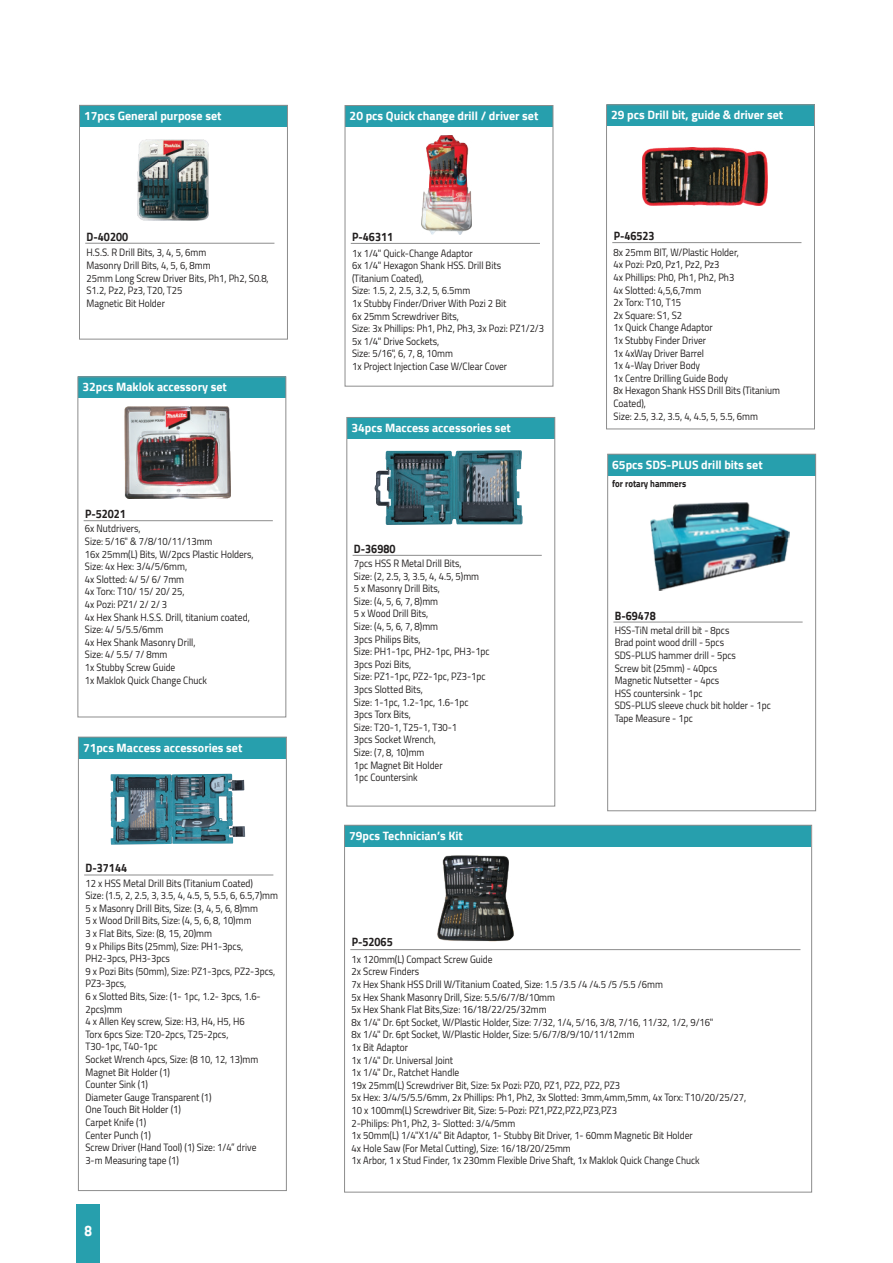
<style>
.page{position:relative;width:893px;height:1263px;background:#fff}
.page>*{position:absolute;margin:0;border:0;box-sizing:border-box;transform-origin:0 0}
.t1{font:700 15px "Cairo";color:#fff;scale:.9 1}
.t2{font:700 12px "Cairo";color:#fff}
.t3{font:700 12px "Cairo";color:#211e1e;scale:.9 1}
.t4{font:10.5px/12.6px "Cairo";color:#211e1e;scale:.9 1}
.t5{font:700 9.75px "Cairo";color:#211e1e;scale:.9 1}
</style>
<div class="page">
<hr style="left:351px;top:243px;width:189px;height:1px;background:#8d8d8d">
<div style="left:345px;top:105px;width:208px;height:22px;background:#279fad"></div>
<div style="left:345px;top:105px;width:208px;height:281px;border:1px solid #8d8d8d"></div>
<img style="left:421px;top:135px;width:51px;height:99px">
<hr style="left:612px;top:242px;width:189px;height:1px;background:#8d8d8d">
<div style="left:606px;top:104px;width:208px;height:22px;background:#279fad"></div>
<div style="left:606px;top:105px;width:209px;height:324px;border:1px solid #8d8d8d"></div>
<img style="left:643px;top:147px;width:125px;height:59px">
<hr style="left:85px;top:243px;width:189px;height:1px;background:#8d8d8d">
<div style="left:79px;top:105px;width:208px;height:22px;background:#279fad"></div>
<div style="left:79px;top:105px;width:209px;height:234px;border:1px solid #8d8d8d"></div>
<img style="left:137px;top:139px;width:72px;height:82px">
<hr style="left:613px;top:622px;width:190px;height:1px;background:#8d8d8d">
<div style="left:608px;top:454px;width:208px;height:22px;background:#279fad"></div>
<div style="left:607px;top:454px;width:209px;height:357px;border:1px solid #8d8d8d"></div>
<hr style="left:84px;top:520px;width:189px;height:1px;background:#8d8d8d">
<div style="left:78px;top:376px;width:208px;height:22px;background:#279fad"></div>
<div style="left:78px;top:377px;width:208px;height:340px;border:1px solid #8d8d8d"></div>
<img style="left:124px;top:406px;width:106px;height:93px">
<img style="left:650px;top:502px;width:140px;height:89px">
<hr style="left:353px;top:555px;width:189px;height:1px;background:#8d8d8d">
<div style="left:347px;top:417px;width:208px;height:22px;background:#279fad"></div>
<div style="left:347px;top:417px;width:208px;height:389px;border:1px solid #8d8d8d"></div>
<img style="left:375px;top:450px;width:148px;height:75px">
<hr style="left:84px;top:875px;width:189px;height:1px;background:#8d8d8d">
<div style="left:78px;top:737px;width:208px;height:22px;background:#279fad"></div>
<div style="left:78px;top:737px;width:209px;height:454px;border:1px solid #8d8d8d"></div>
<img style="left:111px;top:774px;width:134px;height:71px">
<hr style="left:350px;top:949px;width:450px;height:1px;background:#8d8d8d">
<div style="left:345px;top:825px;width:466px;height:22px;background:#279fad"></div>
<img style="left:437px;top:855px;width:77px;height:87px">
<div style="left:77px;top:1204px;width:23px;height:59px;background:#279fad"></div>
<p class="t2" style="left:84px;top:109px;width:139px">17pcs General purpose set</p>
<p class="t3" style="left:87px;top:230px;width:48px">D-40200</p>
<p class="t4" style="left:87px;top:246px;width:204px">H.S.S. R Drill Bits, 3, 4, 5, 6mm<br>Masonry Drill Bits, 4, 5, 6, 8mm<br>25mm Long Screw Driver Bits, Ph1, Ph2, S0.8,<br>S1.2, Pz2, Pz3, T20, T25<br>Magnetic Bit Holder</p>
<p class="t2" style="left:82px;top:380px;width:146px">32pcs Maklok accessory set</p>
<p class="t3" style="left:85px;top:507px;width:47px">P-52021</p>
<p class="t4" style="left:85px;top:522px;width:189px">6x Nutdrivers,<br>Size: 5/16" &amp; 7/8/10/11/13mm<br>16x 25mm(L) Bits, W/2pcs Plastic Holders,<br>Size: 4x Hex: 3/4/5/6mm,<br>4x Slotted: 4/ 5/ 6/ 7mm<br>4x Torx: T10/ 15/ 20/ 25,<br>4x Pozi: PZ1/ 2/ 2/ 3<br>4x Hex Shank H.S.S. Drill, titanium coated,<br>Size: 4/ 5/5.5/6mm<br>4x Hex Shank Masonry Drill,<br>Size: 4/ 5.5/ 7/ 8mm<br>1x Stubby Screw Guide<br>1x Maklok Quick Change Chuck</p>
<p class="t2" style="left:83px;top:740px;width:161px">71pcs Maccess accessories set</p>
<p class="t3" style="left:86px;top:861px;width:48px">D-37144</p>
<p class="t4" style="left:85px;top:876px;width:216px">12 x HSS Metal Drill Bits (Titanium Coated)<br>Size: (1.5, 2, 2.5, 3, 3.5, 4, 4.5, 5, 5.5, 6, 6.5,7)mm<br>5 x Masonry Drill Bits, Size: (3, 4, 5, 6, 8)mm<br>5 x Wood Drill Bits, Size: (4, 5, 6, 8, 10)mm<br>3 x Flat Bits, Size: (8, 15, 20)mm<br>9 x Philips Bits (25mm), Size: PH1-3pcs,<br>PH2-3pcs, PH3-3pcs<br>9 x Pozi Bits (50mm), Size: PZ1-3pcs, PZ2-3pcs,<br>PZ3-3pcs,<br>6 x Slotted Bits, Size: (1- 1pc, 1.2- 3pcs, 1.6-<br>2pcs)mm<br>4 x Allen Key screw, Size: H3, H4, H5, H6<br>Torx 6pcs Size: T20-2pcs, T25-2pcs,<br>T30-1pc, T40-1pc<br>Socket Wrench 4pcs, Size: (8 10, 12, 13)mm<br>Magnet Bit Holder (1)<br>Counter Sink (1)<br>Diameter Gauge Transparent (1)<br>One Touch Bit Holder (1)<br>Carpet Knife (1)<br>Center Punch (1)<br>Screw Driver (Hand Tool) (1) Size: 1/4” drive<br>3-m Measuring tape (1)</p>
<h1 class="t1" style="left:85px;top:1221px;width:10px">8</h1>
<p class="t2" style="left:350px;top:109px;width:190px">20 pcs Quick change drill / driver set</p>
<p class="t3" style="left:352px;top:230px;width:47px">P-46311</p>
<p class="t4" style="left:352px;top:246px;width:215px">1x 1/4" Quick-Change Adaptor<br>6x 1/4" Hexagon Shank HSS. Drill Bits<br>(Titanium Coated),<br>Size: 1.5, 2, 2.5, 3.2, 5, 6.5mm<br>1x Stubby Finder/Driver With Pozi 2 Bit<br>6x 25mm Screwdriver Bits,<br>Size: 3x Phillips: Ph1, Ph2, Ph3, 3x Pozi: PZ1/2/3<br>5x 1/4" Drive Sockets,<br>Size: 5/16", 6, 7, 8, 10mm<br>1x Project Injection Case W/Clear Cover</p>
<p class="t2" style="left:351px;top:421px;width:161px">34pcs Maccess accessories set</p>
<p class="t3" style="left:354px;top:542px;width:48px">D-36980</p>
<p class="t4" style="left:354px;top:557px;width:152px">7pcs HSS R Metal Drill Bits,<br>Size: (2, 2.5, 3, 3.5, 4, 4.5, 5)mm<br>5 x Masonry Drill Bits,<br>Size: (4, 5, 6, 7, 8)mm<br>5 x Wood Drill Bits,<br>Size: (4, 5, 6, 7, 8)mm<br>3pcs Philips Bits,<br>Size: PH1-1pc, PH2-1pc, PH3-1pc<br>3pcs Pozi Bits,<br>Size: PZ1-1pc, PZ2-1pc, PZ3-1pc<br>3pcs Slotted Bits,<br>Size: 1-1pc, 1.2-1pc, 1.6-1pc<br>3pcs Torx Bits,<br>Size: T20-1, T25-1, T30-1<br>3pcs Socket Wrench,<br>Size: (7, 8, 10)mm<br>1pc Magnet Bit Holder<br>1pc Countersink</p>
<p class="t2" style="left:349px;top:829px;width:115px">79pcs Technician’s Kit</p>
<p class="t3" style="left:352px;top:934px;width:47px">P-52065</p>
<p class="t2" style="left:611px;top:108px;width:174px">29 pcs Drill bit, guide &amp; driver set</p>
<p class="t3" style="left:614px;top:229px;width:47px">P-46523</p>
<p class="t4" style="left:614px;top:246px;width:186px">8x 25mm BIT, W/Plastic Holder,<br>4x Pozi: Pz0, Pz1, Pz2, Pz3<br>4x Phillips: Ph0, Ph1, Ph2, Ph3<br>4x Slotted: 4,5,6,7mm<br>2x Torx: T10, T15<br>2x Square: S1, S2<br>1x Quick Change Adaptor<br>1x Stubby Finder Driver<br>1x 4xWay Driver Barrel<br>1x 4-Way Driver Body<br>1x Centre Drilling Guide Body<br>8x Hexagon Shank HSS Drill Bits (Titanium<br>Coated),<br>Size: 2.5, 3.2, 3.5, 4, 4.5, 5, 5.5, 6mm</p>
<p class="t2" style="left:612px;top:458px;width:152px">65pcs SDS-PLUS drill bits set</p>
<p class="t5" style="left:612px;top:478px;width:84px">for rotary hammers</p>
<p class="t3" style="left:615px;top:608px;width:47px">B-69478</p>
<p class="t4" style="left:615px;top:624px;width:175px">HSS-TiN metal drill bit - 8pcs<br>Brad point wood drill - 5pcs<br>SDS-PLUS hammer drill - 5pcs<br>Screw bit (25mm) - 40pcs<br>Magnetic Nutsetter - 4pcs<br>HSS countersink - 1pc<br>SDS-PLUS sleeve chuck bit holder - 1pc<br>Tape Measure - 1pc</p>
<p class="t4" style="left:352px;top:953px;width:440px">1x 120mm(L) Compact Screw Guide<br>2x Screw Finders<br>7x Hex Shank HSS Drill W/Titanium Coated, Size: 1.5 /3.5 /4 /4.5 /5 /5.5 /6mm<br>5x Hex Shank Masonry Drill, Size: 5.5/6/7/8/10mm<br>5x Hex Shank Flat Bits,Size: 16/18/22/25/32mm<br>8x 1/4" Dr. 6pt Socket, W/Plastic Holder, Size: 7/32, 1/4, 5/16, 3/8, 7/16, 11/32, 1/2, 9/16"<br>8x 1/4" Dr. 6pt Socket, W/Plastic Holder, Size: 5/6/7/8/9/10/11/12mm<br>1x Bit Adaptor<br>1x 1/4" Dr. Universal Joint<br>1x 1/4" Dr., Ratchet Handle<br>19x 25mm(L) Screwdriver Bit, Size: 5x Pozi: PZ0, PZ1, PZ2, PZ2, PZ3<br>5x Hex: 3/4/5/5.5/6mm, 2x Phillips: Ph1, Ph2, 3x Slotted: 3mm,4mm,5mm, 4x Torx: T10/20/25/27, 10 x 100mm(L) Screwdriver Bit, Size: 5-Pozi: PZ1,PZ2,PZ2,PZ3,PZ3<br>2-Philips: Ph1, Ph2, 3- Slotted: 3/4/5mm<br>1x 50mm(L) 1/4"X1/4" Bit Adaptor, 1- Stubby Bit Driver, 1- 60mm Magnetic Bit Holder<br>4x Hole Saw (For Metal Cutting), Size: 16/18/20/25mm<br>1x Arbor, 1 x Stud Finder, 1x 230mm Flexible Drive Shaft, 1x Maklok Quick Change Chuck</p>
</div>
